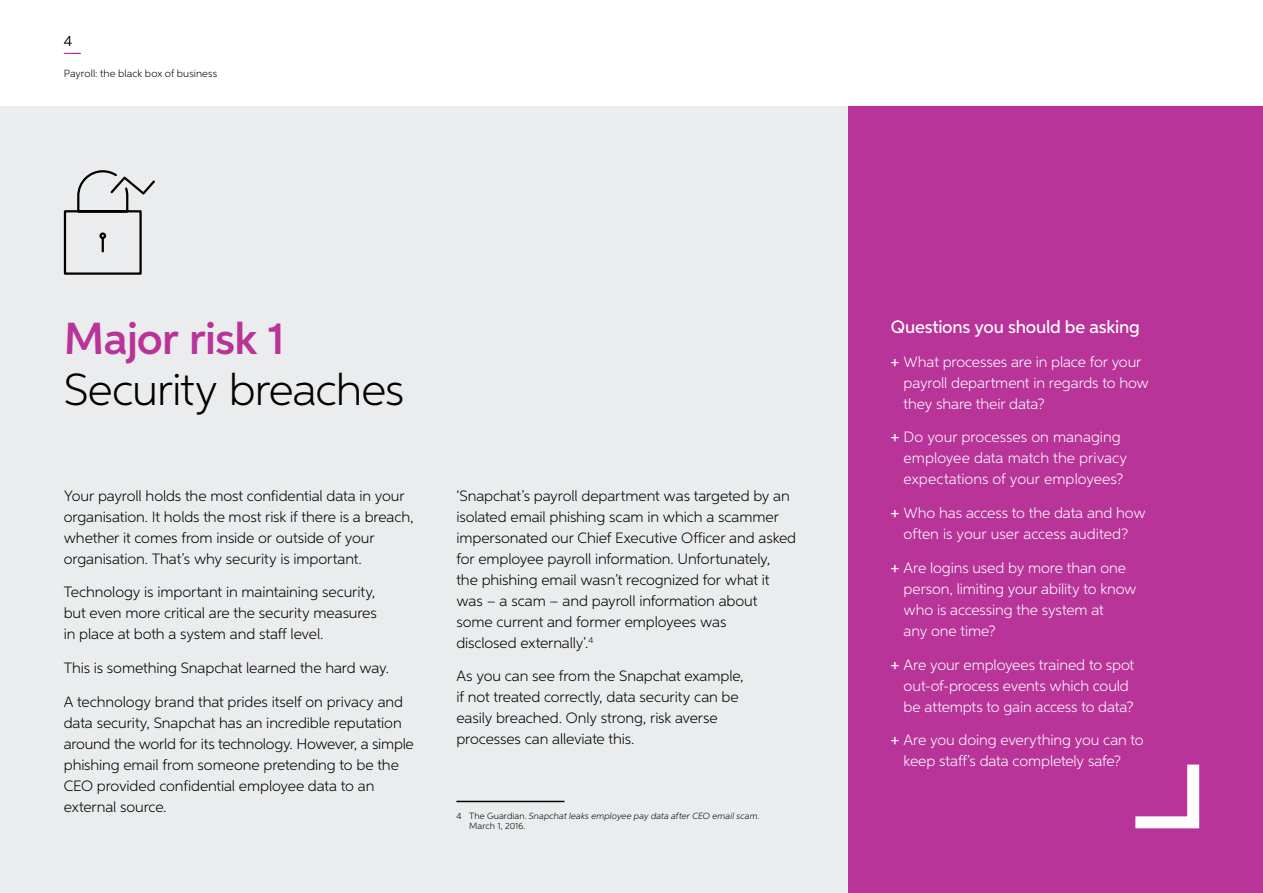
<style>
.page{position:relative;width:1263px;height:893px;background:#fff}
.page>*{position:absolute;margin:0;border:0;box-sizing:border-box;transform-origin:0 0}
.t1{font:300 45px "Neutro MYOB";letter-spacing:-.02em;color:#000}
.t2{font:600 45px "Neutro MYOB";letter-spacing:-.015em;color:#b93499}
.t3{font:500 18px "Neutro MYOB";letter-spacing:-.015em;color:#fff}
.t4{font:300 15px/21px "Neutro MYOB";letter-spacing:-.01em;color:#000}
.t5{font:300 15px/21px "Neutro MYOB";letter-spacing:-.005em;color:#fff}
.t6{font:15px "Neutro MYOB";color:#000}
.t7{font:300 10.5px "Neutro MYOB";letter-spacing:.005em;color:#000}
.t8{font:italic 300 9px/10.5px "Neutro MYOB";letter-spacing:.01em;color:#000}
.s1{font-style:normal}
.s2{font-weight:500}
</style>
<div class="page">
<div style="left:0;top:106px;width:1263px;height:787px;background:#eaeced"></div>
<svg style="left:64px;top:53px;width:17px;height:1px"></svg>
<hr style="left:1199px;top:0;width:64px;height:1px;background:#bcbec0">
<hr style="left:806px;top:0;width:43px;height:1px;background:#bcbec0">
<hr style="left:414px;top:0;width:42px;height:1px;background:#bcbec0">
<hr style="left:0;top:0;width:64px;height:1px;background:#bcbec0">
<hr style="left:0;top:489px;width:1px;height:64px;background:#bcbec0">
<hr style="left:0;top:829px;width:1px;height:64px;background:#bcbec0">
<hr style="left:0;top:106px;width:1px;height:64px;background:#bcbec0">
<hr style="left:0;top:170px;width:1px;height:149px;background:#bcbec0">
<hr style="left:0;top:319px;width:1px;height:170px;background:#bcbec0">
<hr style="left:0;top:72px;width:1px;height:35px;background:#bcbec0">
<hr style="left:0;top:27px;width:1px;height:50px;background:#bcbec0">
<hr style="left:0;top:0;width:1px;height:34px;background:#bcbec0">
<div style="left:848px;top:106px;width:415px;height:787px;background:#b93499"></div>
<svg style="left:63px;top:170px;width:92px;height:105px"></svg>
<hr style="left:456px;top:801px;width:108px;height:1px;background:#000">
<svg style="left:1135px;top:764px;width:65px;height:65px"></svg>
<p class="t6" style="left:64px;top:31px;width:10px">4</p>
<p class="t7" style="left:64px;top:67px;width:155px">Payroll: the black box of business</p>
<h1 class="t2" style="left:64px;top:311px;width:223px">Major risk 1</h1>
<h1 class="t1" style="left:64px;top:362px;width:342px">Security breaches</h1>
<p class="t4" style="left:64px;top:485px;width:351px">Your payroll holds the most confidential data in your organisation. It holds the most risk if there is a breach, whether it comes from inside or outside of your organisation. That’s why security is important.</p>
<p class="t4" style="left:64px;top:581px;width:314px;text-align:justify">Technology is important in maintaining security, but even more critical are the security measures in place at both a system and staff level.</p>
<p class="t4" style="left:64px;top:657px;width:327px">This is something Snapchat learned the hard way.</p>
<p class="t4" style="left:64px;top:691px;width:352px">A technology brand that prides itself on privacy and data security, Snapchat has an incredible reputation around the world for its technology. However, a simple phishing email from someone pretending to be the CEO provided confidential employee data to an external source.</p>
<p class="t4" style="left:456px;top:485px;width:341px">‘Snapchat’s payroll department was targeted by an isolated email phishing scam in which a scammer impersonated our Chief Executive Officer and asked for employee payroll information. Unfortunately,<br>the phishing email wasn’t recognized for what it was – a scam – and payroll information about some current and former employees was<br>disclosed externally’.<sup>4</sup></p>
<p class="t4" style="left:456px;top:665px;width:289px">As you can see from the Snapchat example, if not treated correctly, data security can be easily breached. Only strong, risk averse processes can alleviate this.</p>
<p class="t8" style="left:469px;top:810px;width:292px;text-indent:-13px"><span class="s1">4 The Guardian.</span> Snapchat leaks employee pay data after CEO email scam<span class="s1">.<br>March 1, 2016.</span></p>
<p class="t3" style="left:891px;top:316px;width:250px">Questions you should be asking</p>
<p class="t5" style="left:904px;top:351px;width:247px;text-indent:-13px"><span class="s2">+</span> What processes are in place for your payroll department in regards to how they share their data?</p>
<p class="t5" style="left:904px;top:426px;width:225px;text-indent:-13px"><span class="s2">+</span> Do your processes on managing employee data match the privacy expectations of your employees?</p>
<p class="t5" style="left:891px;top:502px;width:256px;text-align:center"><span class="s2">+</span> Who has access to the data and how often is your user access audited?</p>
<p class="t5" style="left:904px;top:557px;width:234px;text-indent:-13px"><span class="s2">+</span> Are logins used by more than one person, limiting your ability to know who is accessing the system at<br>any one time?</p>
<p class="t5" style="left:904px;top:654px;width:232px;text-indent:-13px"><span class="s2">+</span> Are your employees trained to spot out-of-process events which could be attempts to gain access to data?</p>
<p class="t5" style="left:904px;top:729px;width:242px;text-indent:-13px"><span class="s2">+</span> Are you doing everything you can to keep staff’s data completely safe?</p>
</div>
